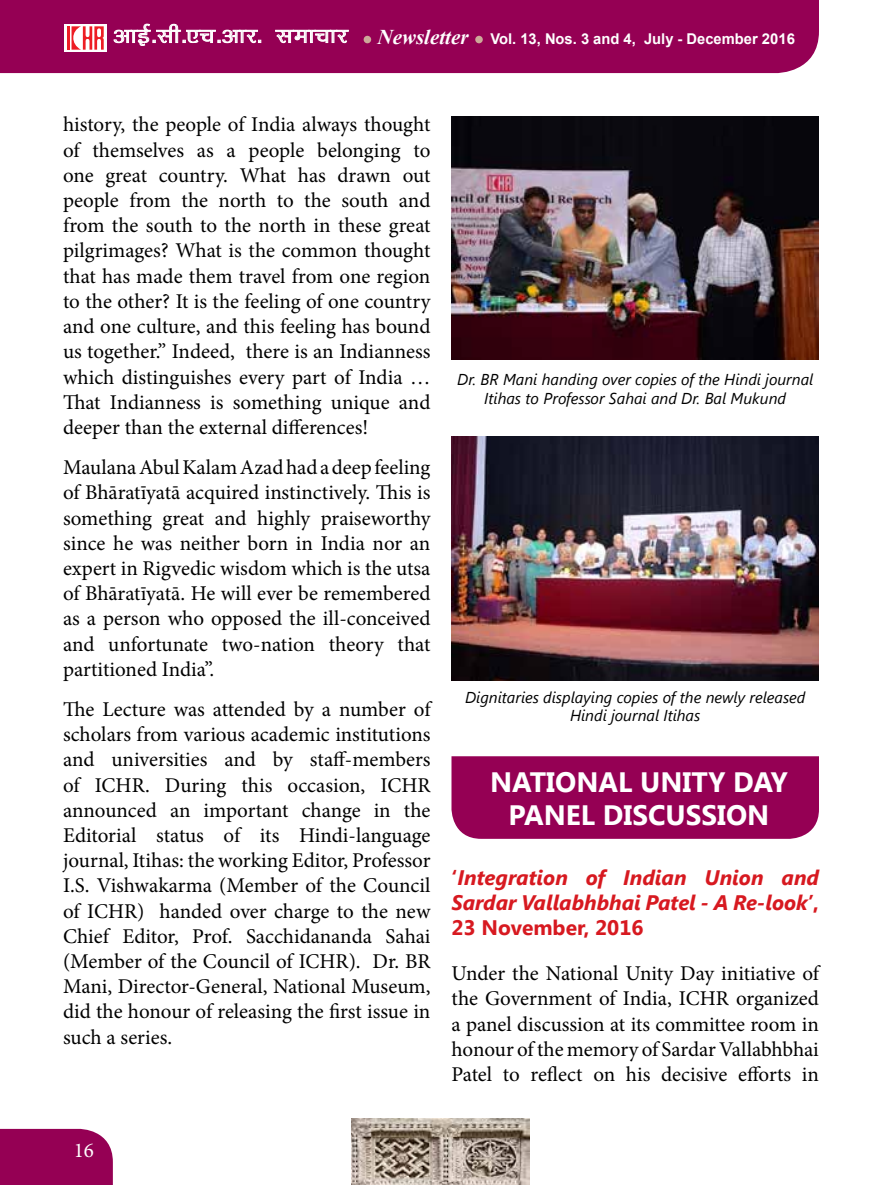
<style>
.page{position:relative;width:882px;height:1185px;background:#fff}
.page>*{position:absolute;margin:0;border:0;box-sizing:border-box;transform-origin:0 0}
.t1{font:700 28px/33.6px "Segoe UI";color:#fff;text-align:center}
.t2{font:22.75px "Kruti Dev 140";color:#fff}
.t3{font:21px/25.2px "Minion Pro";color:#000;text-align:justify}
.t4{font:italic 700 21px/25.2px "Segoe UI";color:#d71920;text-align:justify}
.t5{font:21px "Minion Pro";color:#fff}
.t6{font:italic 15.75px/18.9px "Segoe UI";color:#000;text-align:center}
.t7{font:700 14.88px "Arial";color:#fff}
.s1{font-family:"Times New Roman";font-style:italic;font-size:21px}
.s2{font-style:normal}
</style>
<div class="page">
<div style="left:0;top:1128px;width:113px;height:56px;background:#950054"></div>
<div style="left:0;top:0;width:819px;height:73px;background:#950054"></div>
<div style="left:64px;top:24px;width:43px;height:27px;background:#fff"></div>
<svg style="left:71px;top:26px;width:33px;height:24px"></svg>
<hr style="left:67px;top:26px;width:3px;height:23px;background:#ed1d24">
<svg style="left:114px;top:24px;width:147px;height:22px;background:#b04380"></svg>
<svg style="left:275px;top:30px;width:74px;height:13px"></svg>
<div style="left:475px;top:36px;width:8px;height:7px;background:#cca999;border-radius:50%"></div>
<div style="left:364px;top:36px;width:7px;height:7px;background:#cca999;border-radius:50%"></div>
<img style="left:351px;top:1118px;width:179px;height:66px">
<img style="left:452px;top:116px;width:367px;height:243px">
<img style="left:452px;top:437px;width:367px;height:243px">
<div style="left:452px;top:756px;width:367px;height:82px;background:#950054"></div>
<p class="t2" style="left:113px;top:23px;width:235px">vkbZ-lh-,p-vkj- lekpkj</p>
<p class="t7" style="left:378px;top:29px;width:419px"><span class="s1">Newsletter</span> Vol. 13, Nos. 3 and 4, July - December 2016</p>
<p class="t3" style="left:63px;top:112px;width:369px">history, the people of India always thought of themselves as a people belonging to one great country. What has drawn out people from the north to the south and from the south to the north in these great pilgrimages? What is the common thought that has made them travel from one region to the other? It is the feeling of one country and one culture, and this feeling has bound us together.” Indeed, there is an Indianness which distinguishes every part of India … That Indianness is something unique and deeper than the external differences!</p>
<p class="t3" style="left:63px;top:455px;width:369px">Maulana Abul Kalam Azad had a deep feeling of Bhāratīyatā acquired instinctively. This is something great and highly praiseworthy since he was neither born in India nor an expert in Rigvedic wisdom which is the utsa of Bhāratīyatā. He will ever be remembered as a person who opposed the ill-conceived and unfortunate two-nation theory that partitioned India”.</p>
<p class="t3" style="left:63px;top:696px;width:369px">The Lecture was attended by a number of scholars from various academic institutions and universities and by staff-members of ICHR. During this occasion, ICHR announced an important change in the Editorial status of its Hindi-language journal, Itihas: the working Editor, Professor I.S. Vishwakarma (Member of the Council of ICHR) handed over charge to the new Chief Editor, Prof. Sacchidananda Sahai (Member of the Council of ICHR). Dr. BR Mani, Director-General, National Museum, did the honour of releasing the first issue in such a series.</p>
<p class="t6" style="left:457px;top:369px;width:358px">Dr. BR Mani handing over copies of the Hindi journal<br>Itihas to Professor Sahai and Dr. Bal Mukund</p>
<p class="t6" style="left:465px;top:686px;width:342px">Dignitaries displaying copies of the newly released<br>Hindi journal Itihas</p>
<h1 class="t1" style="left:490px;top:763px;width:299px">NATIONAL UNITY DAY<br>PANEL DISCUSSION</h1>
<p class="t4" style="left:452px;top:863px;width:369px"><span class="s2">‘</span>Integration of Indian Union and Sardar Vallabhbhai Patel - A Re-look<span class="s2">’, 23 November, 2016</span></p>
<p class="t3" style="left:452px;top:960px;width:369px">Under the National Unity Day initiative of the Government of India, ICHR organized a panel discussion at its committee room in honour of the memory of Sardar Vallabhbhai Patel to reflect on his decisive efforts in</p>
<p class="t5" style="left:74px;top:1136px;width:22px">16</p>
</div>
